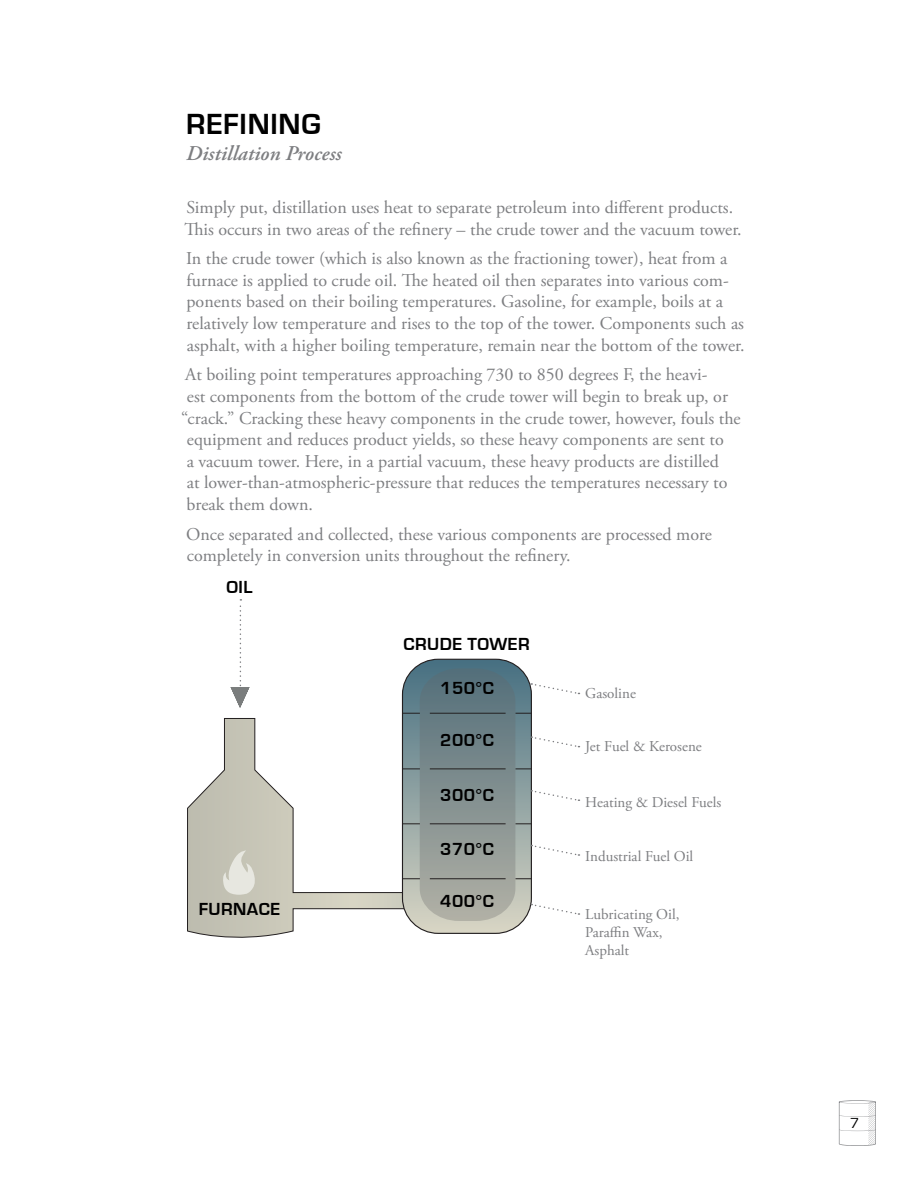
<style>
.page{position:relative;width:918px;height:1188px;background:#fff}
.page>*{position:absolute;margin:0;border:0;box-sizing:border-box;transform-origin:0 0}
.t1{font:700 30px "Eurostile";color:#000}
.t2{font:italic 600 21px "Adobe Garamond Pro";color:#7d7e81}
.t3{font:18px/21.6px "Adobe Garamond Pro";color:#7d7e81}
.t4{font:700 18px "Eurostile";letter-spacing:.025em;color:#000}
.t5{font:15px/18px "Adobe Garamond Pro";color:#7d7e81}
.t6{font:15px "Eurostile";color:#000}
</style>
<div class="page">
<svg style="left:839px;top:1100px;width:37px;height:46px"></svg>
<svg style="left:187px;top:718px;width:215px;height:220px"></svg>
<svg style="left:222px;top:850px;width:34px;height:45px"></svg>
<svg style="left:231px;top:599px;width:19px;height:109px"></svg>
<svg style="left:402px;top:659px;width:177px;height:274px"></svg>
<h1 class="t1" style="left:186px;top:108px;width:136px">REFINING</h1>
<p class="t2" style="left:186px;top:141px;width:157px">Distillation Process</p>
<p class="t3" style="left:184px;top:197px;width:559px">Simply put, distillation uses heat to separate petroleum into different products.<br>This occurs in two areas of the refinery – the crude tower and the vacuum tower.</p>
<p class="t3" style="left:186px;top:248px;width:560px">In the crude tower (which is also known as the fractioning tower), heat from a furnace is applied to crude oil. The heated oil then separates into various com&shy;ponents based on their boiling temperatures. Gasoline, for example, boils at a relatively low temperature and rises to the top of the tower. Components such as asphalt, with a higher boiling temperature, remain near the bottom of the tower.</p>
<p class="t3" style="left:185px;top:364px;width:524px">At boiling point temperatures approaching 730 to 850 degrees F, the heavi-</p>
<p class="t3" style="left:187px;top:386px;width:543px">est components from the bottom of the crude tower will begin to break up, or</p>
<p class="t3" style="left:181px;top:408px;width:561px">“crack.” Cracking these heavy components in the crude tower, however, fouls the</p>
<p class="t3" style="left:187px;top:429px;width:539px">equipment and reduces product yields, so these heavy components are sent to</p>
<p class="t3" style="left:187px;top:451px;width:534px">a vacuum tower. Here, in a partial vacuum, these heavy products are distilled</p>
<p class="t3" style="left:187px;top:472px;width:542px">at lower-than-atmospheric-pressure that reduces the temperatures necessary to</p>
<p class="t3" style="left:187px;top:494px;width:128px">break them down.</p>
<p class="t3" style="left:186px;top:524px;width:527px">Once separated and collected, these various components are processed more completely in conversion units throughout the refinery.</p>
<p class="t4" style="left:226px;top:577px;width:28px">OIL</p>
<p class="t4" style="left:199px;top:899px;width:71px">FURNACE</p>
<p class="t4" style="left:404px;top:634px;width:116px">CRUDE TOWER</p>
<p class="t4" style="left:440px;top:678px;width:55px">150°C</p>
<p class="t4" style="left:440px;top:731px;width:55px">200°C</p>
<p class="t4" style="left:440px;top:785px;width:55px">300°C</p>
<p class="t4" style="left:440px;top:839px;width:55px">370°C</p>
<p class="t4" style="left:440px;top:892px;width:55px">400°C</p>
<p class="t5" style="left:585px;top:685px;width:52px">Gasoline</p>
<p class="t5" style="left:585px;top:738px;width:118px">Jet Fuel &amp; Kerosene</p>
<p class="t5" style="left:585px;top:793px;width:138px">Heating &amp; Diesel Fuels</p>
<p class="t5" style="left:585px;top:848px;width:110px">Industrial Fuel Oil</p>
<p class="t5" style="left:585px;top:906px;width:96px">Lubricating Oil,<br>Paraffin Wax,<br>Asphalt</p>
<p class="t6" style="left:850px;top:1115px;width:11px">7</p>
</div>
